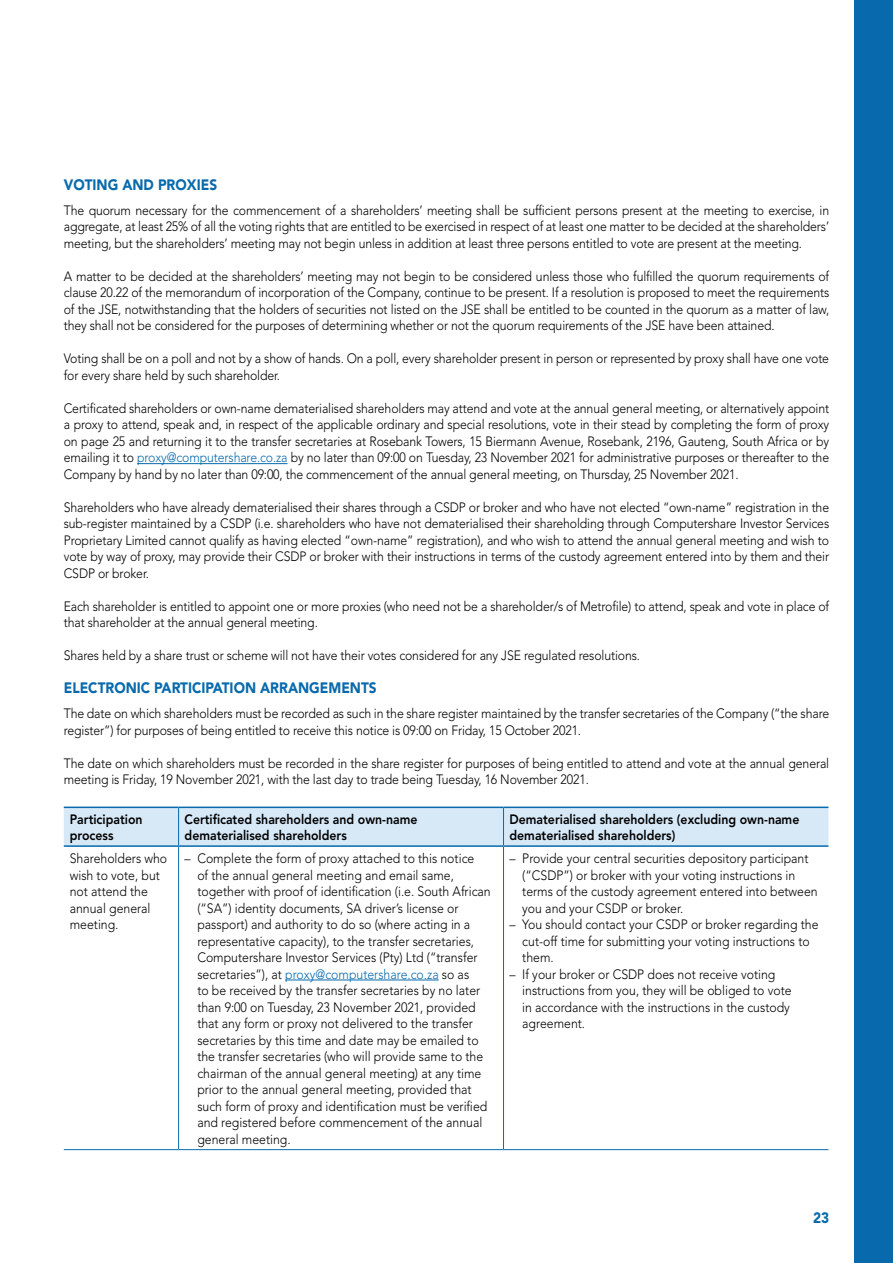
<style>
.page{position:relative;width:893px;height:1263px;background:#fff}
.page>*{position:absolute;margin:0;border:0;box-sizing:border-box;transform-origin:0 0}
.t1{font:900 15px "Avenir";color:#086aac;scale:.91 1}
.t2{font:300 13.5px/16.5px "Avenir";color:#000;scale:.91 1}
.t3{font:800 13.5px/16.5px "Avenir";color:#000;scale:.91 1}
.s1{color:#086aac}
</style>
<div class="page">
<div style="left:855px;top:0;width:38px;height:1263px;background:#086aac"></div>
<hr style="left:137px;top:463px;width:151px;height:1px;background:#086aac">
<div style="left:64px;top:808px;width:764px;height:37px;background:#d7e8f7"></div>
<hr style="left:178px;top:808px;width:1px;height:37px;background:#086aac">
<hr style="left:503px;top:808px;width:1px;height:37px;background:#086aac">
<hr style="left:64px;top:806px;width:115px;height:2px;background:#086aac">
<hr style="left:179px;top:806px;width:324px;height:2px;background:#086aac">
<hr style="left:503px;top:806px;width:325px;height:2px;background:#086aac">
<hr style="left:64px;top:845px;width:115px;height:2px;background:#086aac">
<hr style="left:179px;top:845px;width:324px;height:2px;background:#086aac">
<hr style="left:503px;top:845px;width:325px;height:2px;background:#086aac">
<hr style="left:64px;top:1149px;width:115px;height:1px;background:#086aac">
<hr style="left:179px;top:1149px;width:324px;height:1px;background:#086aac">
<hr style="left:503px;top:1149px;width:325px;height:1px;background:#086aac">
<hr style="left:178px;top:847px;width:1px;height:302px;background:#086aac">
<hr style="left:503px;top:847px;width:1px;height:302px;background:#086aac">
<hr style="left:285px;top:980px;width:154px;height:1px;background:#086aac">
<p class="t1" style="left:64px;top:176px;width:170px">VOTING AND PROXIES</p>
<p class="t2" style="left:64px;top:202px;width:843px;text-align:justify">The quorum necessary for the commencement of a shareholders’ meeting shall be sufficient persons present at the meeting to exercise, in aggregate, at least 25% of all the voting rights that are entitled to be exercised in respect of at least one matter to be decided at the shareholders’ meeting, but the shareholders’ meeting may not begin unless in addition at least three persons entitled to vote are present at the meeting.</p>
<p class="t2" style="left:64px;top:268px;width:843px;text-align:justify">A matter to be decided at the shareholders’ meeting may not begin to be considered unless those who fulfilled the quorum requirements of clause 20.22 of the memorandum of incorporation of the Company, continue to be present. If a resolution is proposed to meet the requirements of the JSE, notwithstanding that the holders of securities not listed on the JSE shall be entitled to be counted in the quorum as a matter of law, they shall not be considered for the purposes of determining whether or not the quorum requirements of the JSE have been attained.</p>
<p class="t2" style="left:64px;top:350px;width:842px">Voting shall be on a poll and not by a show of hands. On a poll, every shareholder present in person or represented by proxy shall have one vote for every share held by such shareholder.</p>
<p class="t2" style="left:64px;top:400px;width:843px;text-align:justify">Certificated shareholders or own-name dematerialised shareholders may attend and vote at the annual general meeting, or alternatively appoint a proxy to attend, speak and, in respect of the applicable ordinary and special resolutions, vote in their stead by completing the form of proxy on page 25 and returning it to the transfer secretaries at Rosebank Towers, 15 Biermann Avenue, Rosebank, 2196, Gauteng, South Africa or by emailing it to <span class="s1">proxy@computershare.co.za</span> by no later than 09:00 on Tuesday, 23 November 2021 for administrative purposes or thereafter to the Company by hand by no later than 09:00, the commencement of the annual general meeting, on Thursday, 25 November 2021.</p>
<p class="t2" style="left:64px;top:499px;width:843px;text-align:justify">Shareholders who have already dematerialised their shares through a CSDP or broker and who have not elected “own-name” registration in the sub-register maintained by a CSDP (i.e. shareholders who have not dematerialised their shareholding through Computershare Investor Services Proprietary Limited cannot qualify as having elected “own-name” registration), and who wish to attend the annual general meeting and wish to vote by way of proxy, may provide their CSDP or broker with their instructions in terms of the custody agreement entered into by them and their CSDP or broker.</p>
<p class="t2" style="left:64px;top:598px;width:843px">Each shareholder is entitled to appoint one or more proxies (who need not be a shareholder/s of Metrofile) to attend, speak and vote in place of that shareholder at the annual general meeting.</p>
<p class="t2" style="left:64px;top:647px;width:635px">Shares held by a share trust or scheme will not have their votes considered for any JSE regulated resolutions.</p>
<p class="t1" style="left:64px;top:679px;width:345px">ELECTRONIC PARTICIPATION ARRANGEMENTS</p>
<p class="t2" style="left:64px;top:705px;width:843px">The date on which shareholders must be recorded as such in the share register maintained by the transfer secretaries of the Company (“the share register”) for purposes of being entitled to receive this notice is 09:00 on Friday, 15 October 2021.</p>
<p class="t2" style="left:64px;top:755px;width:843px">The date on which shareholders must be recorded in the share register for purposes of being entitled to attend and vote at the annual general meeting is Friday, 19 November 2021, with the last day to trade being Tuesday, 16 November 2021.</p>
<p class="t3" style="left:70px;top:811px;width:82px">Participation process</p>
<p class="t3" style="left:185px;top:811px;width:257px">Certificated shareholders and own-name dematerialised shareholders</p>
<p class="t3" style="left:509px;top:811px;width:320px">Dematerialised shareholders (excluding own-name dematerialised shareholders)</p>
<p class="t2" style="left:70px;top:850px;width:109px">Shareholders who wish to vote, but not attend the annual general meeting.</p>
<p class="t2" style="left:197px;top:850px;width:324px;text-indent:-13px">– Complete the form of proxy attached to this notice<br>of the annual general meeting and email same, together with proof of identification (i.e. South African (“SA”) identity documents, SA driver’s license or passport) and authority to do so (where acting in a representative capacity), to the transfer secretaries, Computershare Investor Services (Pty) Ltd (“transfer secretaries”), at <span class="s1">proxy@computershare.co.za</span> so as<br>to be received by the transfer secretaries by no later than 9:00 on Tuesday, 23 November 2021, provided that any form or proxy not delivered to the transfer secretaries by this time and date may be emailed to the transfer secretaries (who will provide same to the chairman of the annual general meeting) at any time prior to the annual general meeting, provided that such form of proxy and identification must be verified and registered before commencement of the annual general meeting.</p>
<p class="t2" style="left:522px;top:850px;width:326px;text-indent:-13px">– Provide your central securities depository participant (“CSDP”) or broker with your voting instructions in terms of the custody agreement entered into between you and your CSDP or broker.</p>
<p class="t2" style="left:522px;top:916px;width:327px;text-indent:-13px">– You should contact your CSDP or broker regarding the cut-off time for submitting your voting instructions to them.</p>
<p class="t2" style="left:522px;top:966px;width:297px;text-indent:-13px">– If your broker or CSDP does not receive voting instructions from you, they will be obliged to vote in accordance with the instructions in the custody agreement.</p>
<p class="t1" style="left:813px;top:1209px;width:19px">23</p>
</div>
